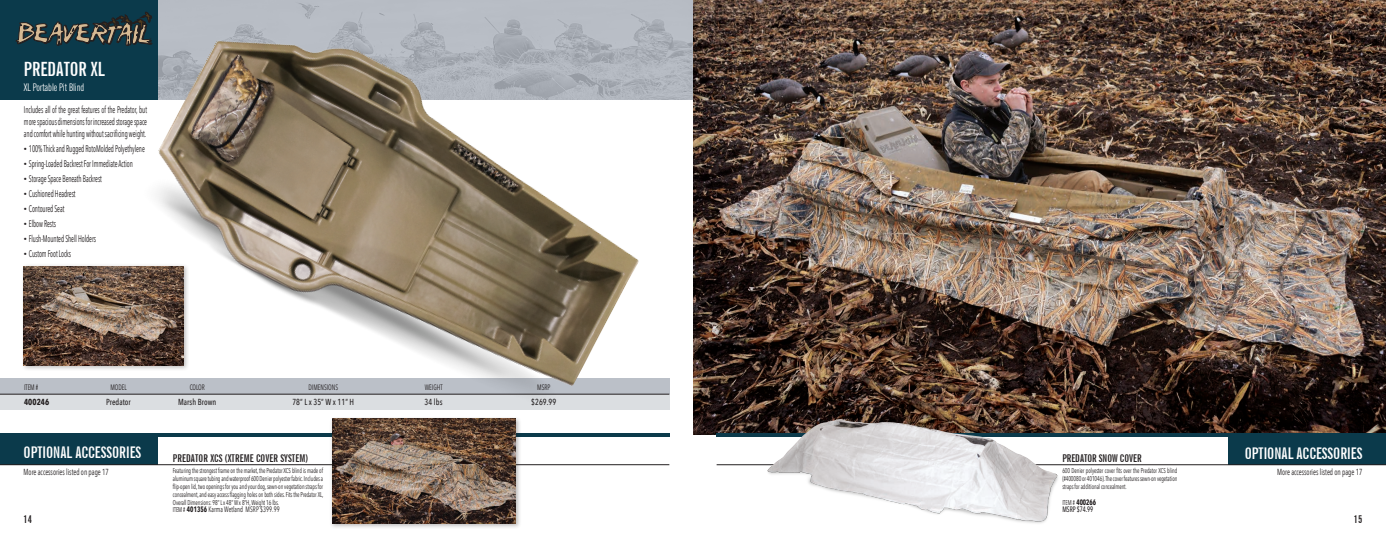
<style>
.page{position:relative;width:1386px;height:536px;background:#fff}
.page>*{position:absolute;margin:0;border:0;box-sizing:border-box;transform-origin:0 0}
.t1{font:700 extra-condensed 19.25px "News Gothic BT";color:#fff}
.t2{font:700 extra-condensed 15.75px "News Gothic BT";color:#fff}
.t3{font:700 extra-condensed 10.5px "News Gothic BT";letter-spacing:.01em;color:#231f20}
.t4{font:extra-condensed 10.5px "News Gothic BT";letter-spacing:-.005em;color:#fff}
.Paragraph_Style_1{font:9.62px/12.2px "Avenir Next Condensed";letter-spacing:-.01em;color:#231f20;text-align:justify;scale:.7 1}
.t5{font:8.75px "Avenir Next Condensed";color:#231f20;scale:.8 1}
.t6{font:500 8.75px "Avenir Next Condensed";letter-spacing:.01em;color:#231f20;scale:.9 1}
.t7{font:700 8.75px "Avenir Next Condensed";letter-spacing:.01em;color:#231f20;scale:.9 1}
.t8{font:7.88px "Avenir Next Condensed";color:#231f20;scale:.8 1}
.t9{font:700 7.88px "Avenir Next Condensed";letter-spacing:-.005em;color:#231f20;scale:.8 1}
.t10{font:500 7.88px "Avenir Next Condensed";letter-spacing:-.005em;color:#231f20;scale:.8 1}
.t11{font:7px/7.9px "Avenir Next Condensed";letter-spacing:-.01em;color:#231f20;text-align:justify;scale:.8 1}
.s1{font-size:6.12px}
.s2{font-size:7px}
.s3{font-weight:700}
.s4{font-weight:400;font-size:7px}
</style>
<div class="page">
<img style="left:693px;top:0;width:693px;height:434px">
<div style="left:0;top:0;width:693px;height:99px;background:#afb4bc"></div>
<div style="left:0;top:0;width:157px;height:99px;background:#0b3a4b"></div>
<hr style="left:0;top:433px;width:669px;height:4px;background:#0b3a4b">
<div style="left:0;top:436px;width:158px;height:28px;background:#0b3a4b"></div>
<div style="left:0;top:378px;width:669px;height:16px;background:#bbc0c8"></div>
<div style="left:0;top:394px;width:669px;height:16px;background:#dbdee1"></div>
<hr style="left:717px;top:433px;width:669px;height:4px;background:#0b3a4b">
<div style="left:1228px;top:436px;width:158px;height:28px;background:#0b3a4b"></div>
<svg style="left:15px;top:14px;width:111px;height:32px"></svg>
<div style="left:21px;top:263px;width:168px;height:108px;background:#231f20;opacity:.3"></div>
<img style="left:24px;top:266px;width:102px;height:99px">
<hr style="left:717px;top:464px;width:669px;height:1px;background:#231f20">
<hr style="left:0;top:464px;width:669px;height:1px;background:#231f20">
<hr style="left:0;top:394px;width:669px;height:1px;background:#231f20">
<img style="left:126px;top:0;width:538px;height:395px">
<img style="left:766px;top:419px;width:293px;height:104px">
<div style="left:329px;top:416px;width:192px;height:113px;background:#231f20;opacity:.3"></div>
<img style="left:332px;top:419px;width:184px;height:104px">
<p class="t1" style="left:24px;top:58px;width:82px">PREDATOR XL</p>
<p class="t4" style="left:24px;top:81px;width:62px">XL Portable Pit Blind</p>
<p class="Paragraph_Style_1" style="left:24px;top:103px;width:177px">Includes all of the great features of the Predator, but more spacious dimensions for increased storage space and comfort while hunting without sacrificing weight.</p>
<p class="Paragraph_Style_1" style="left:24px;top:142px;width:174px"><span class="s1">•</span> 100% Thick and Rugged RotoMolded Polyethylene</p>
<p class="Paragraph_Style_1" style="left:24px;top:157px;width:157px"><span class="s1">•</span> Spring-Loaded Backrest For Immediate Action</p>
<p class="Paragraph_Style_1" style="left:24px;top:172px;width:113px"><span class="s1">•</span> Storage Space Beneath Backrest</p>
<p class="Paragraph_Style_1" style="left:24px;top:187px;width:75px"><span class="s1">•</span> Cushioned Headrest</p>
<p class="Paragraph_Style_1" style="left:24px;top:202px;width:59px"><span class="s1">•</span> Contoured Seat</p>
<p class="Paragraph_Style_1" style="left:24px;top:217px;width:47px"><span class="s1">•</span> Elbow Rests</p>
<p class="Paragraph_Style_1" style="left:24px;top:231px;width:105px"><span class="s1">•</span> Flush-Mounted Shell Holders</p>
<p class="Paragraph_Style_1" style="left:24px;top:246px;width:69px"><span class="s1">•</span> Custom Foot Locks</p>
<p class="t8" style="left:24px;top:380px;width:19px">ITEM #</p>
<p class="t8" style="left:110px;top:380px;width:22px">MODEL</p>
<p class="t8" style="left:190px;top:380px;width:20px">COLOR</p>
<p class="t8" style="left:309px;top:380px;width:38px">DIMENSIONS</p>
<p class="t8" style="left:425px;top:380px;width:24px">WEIGHT</p>
<p class="t8" style="left:537px;top:380px;width:18px">MSRP</p>
<p class="t7" style="left:24px;top:396px;width:30px">400246</p>
<p class="t6" style="left:106px;top:397px;width:29px">Predator</p>
<p class="t6" style="left:178px;top:397px;width:44px">Marsh Brown</p>
<p class="t6" style="left:292px;top:397px;width:70px">78” L x 35” W x 11” H</p>
<p class="t6" style="left:425px;top:397px;width:21px">34 lbs</p>
<p class="t6" style="left:531px;top:397px;width:29px">$269.99</p>
<p class="t2" style="left:24px;top:443px;width:119px">OPTIONAL ACCESSORIES</p>
<p class="t5" style="left:24px;top:464px;width:108px">More accessories listed on page 17</p>
<p class="t2" style="left:1245px;top:444px;width:119px">OPTIONAL ACCESSORIES</p>
<p class="t5" style="left:1277px;top:464px;width:108px">More accessories listed on page 17</p>
<p class="t3" style="left:173px;top:451px;width:137px">PREDATOR XCS (XTREME COVER SYSTEM)</p>
<p class="t11" style="left:173px;top:466px;width:190px">Featuring the strongest frame on the market, the Predator XCS blind is made of aluminum square tubing and waterproof 600 Denier polyester fabric. Includes a flip-open lid, two openings for you and your dog, sewn-on vegetation straps for concealment, and easy access flagging holes on both sides. Fits the Predator XL, Overall Dimensions: 98” L x 48” W x 8”H, Weight 16 lbs.</p>
<p class="t8" style="left:173px;top:503px;width:135px"><span class="s2">ITEM #</span> <span class="s3">401356</span> Karma Wetland MSRP $399.99</p>
<p class="t3" style="left:1062px;top:451px;width:81px">PREDATOR SNOW COVER</p>
<p class="t11" style="left:1062px;top:466px;width:145px">600 Denier polyester cover fits over the Predator XCS blind (#400080 or 401046). The cover features sewn-on vegetation straps for additional concealment.</p>
<p class="t9" style="left:1062px;top:497px;width:44px"><span class="s4">ITEM #</span> 400266</p>
<p class="t10" style="left:1062px;top:504px;width:40px">MSRP $74.99</p>
<p class="t3" style="left:24px;top:512px;width:10px">14</p>
<p class="t3" style="left:1354px;top:512px;width:10px">15</p>
</div>
